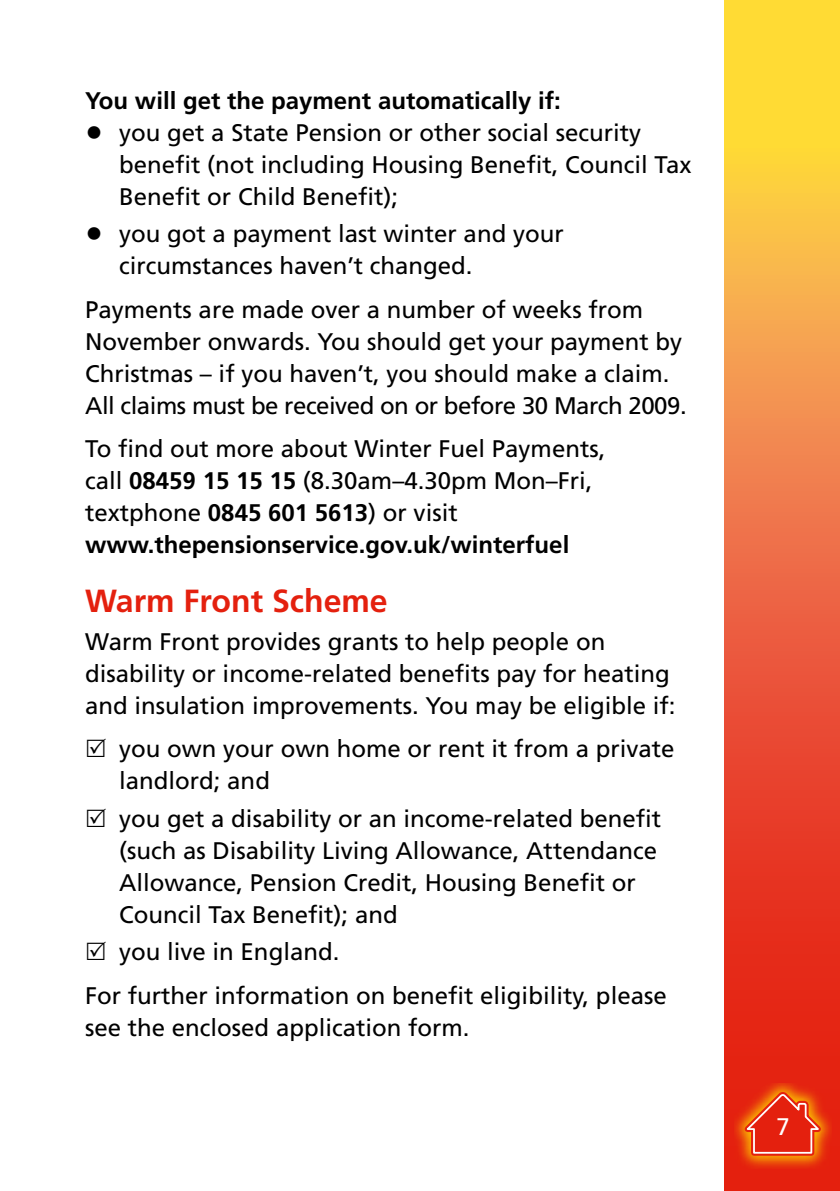
<style>
.page{position:relative;width:840px;height:1191px;background:#fff}
.page>*{position:absolute;margin:0;border:0;box-sizing:border-box;transform-origin:0 0}
.t1{font:36px "Frutiger";color:#000}
.t2{font:700 32px "Frutiger";color:#e4200e}
.t3{font:24px/32px "Frutiger";color:#000}
.t4{font:700 24px "Frutiger";color:#000}
.t5{font:24px "Frutiger";color:#fff}
.s1{font-size:36px}
.s2{font-weight:700}
</style>
<div class="page">
<svg style="left:724px;top:0;width:115px;height:1191px"></svg>
<img style="left:734px;top:1083px;width:97px;height:85px">
<svg style="left:734px;top:1086px;width:97px;height:72px"></svg>
<h3 class="t4" style="left:85px;top:86px;width:477px">You will get the payment automatically if:</h3>
<p class="t3" style="left:119px;top:116px;width:573px">you get a State Pension or other social security benefit (not including Housing Benefit, Council Tax<br>Benefit or Child Benefit);</p>
<p class="t3" style="left:119px;top:218px;width:446px;text-indent:-34px"><span class="s1">•</span> you got a payment last winter and your circumstances haven’t changed.</p>
<p class="t3" style="left:85px;top:293px;width:602px">Payments are made over a number of weeks from November onwards. You should get your payment by Christmas – if you haven’t, you should make a claim.<br>All claims must be received on or before 30 March 2009.</p>
<p class="t3" style="left:85px;top:433px;width:521px">To find out more about Winter Fuel Payments, call <span class="s2">08459 15 15 15</span> (8.30am–4.30pm Mon–Fri, textphone <span class="s2">0845 601 5613</span>) or visit <span class="s2">www.thepensionservice.gov.uk/winterfuel</span></p>
<h1 class="t1" style="left:85px;top:111px;width:19px">•</h1>
<h2 class="t2" style="left:85px;top:582px;width:304px">Warm Front Scheme</h2>
<p class="t3" style="left:85px;top:625px;width:591px">Warm Front provides grants to help people on disability or income-related benefits pay for heating and insulation improvements. You may be eligible if:</p>
<p class="t3" style="left:119px;top:733px;width:556px">you own your own home or rent it from a private landlord; and</p>
<p class="t3" style="left:119px;top:802px;width:543px">you get a disability or an income-related benefit (such as Disability Living Allowance, Attendance Allowance, Pension Credit, Housing Benefit or Council Tax Benefit); and</p>
<p class="t3" style="left:85px;top:930px;width:583px;line-height:43.4px;text-indent:34px">you live in England.<br>For further information on benefit eligibility, please</p>
<p class="t3" style="left:85px;top:1011px;width:386px">see the enclosed application form.</p>
<p class="t5" style="left:776px;top:1112px;width:15px">7</p>
</div>
